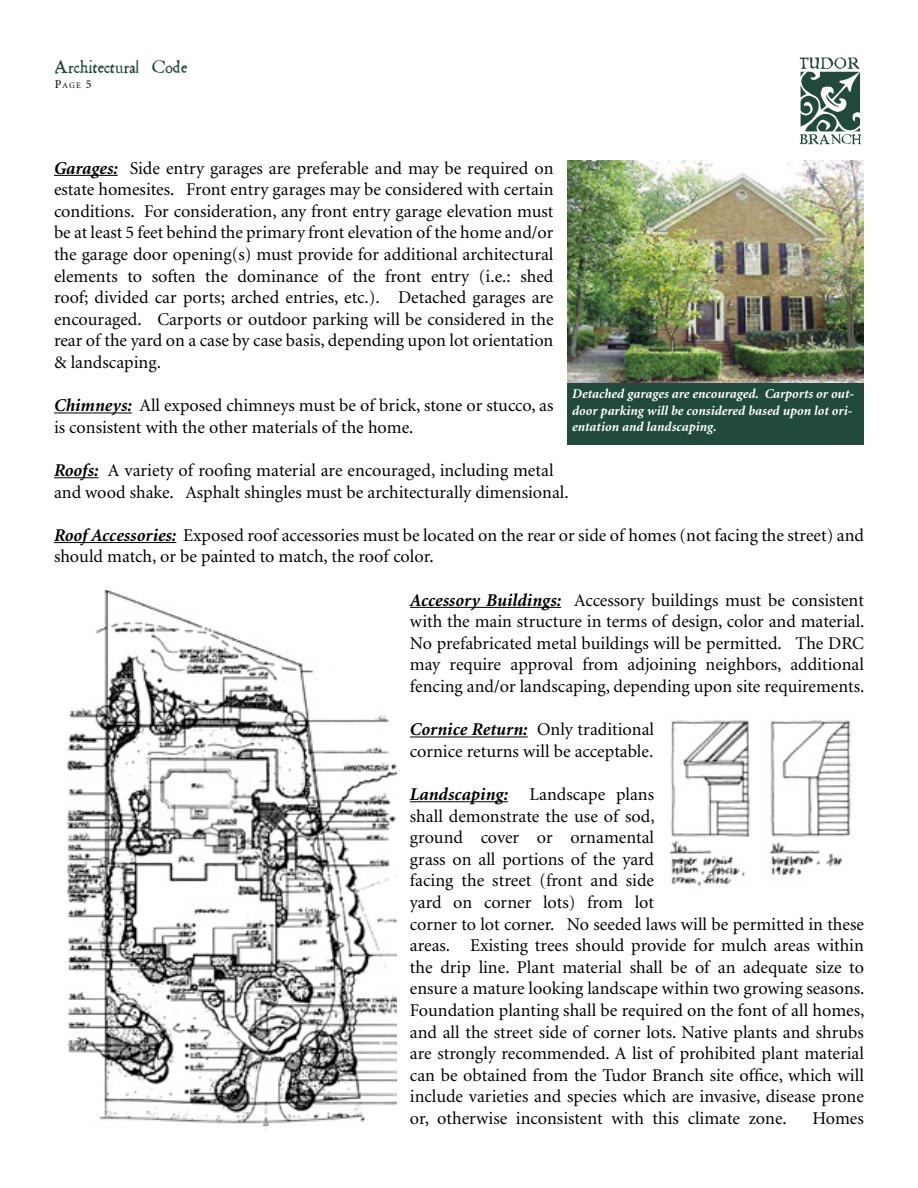
<style>
.page{position:relative;width:918px;height:1188px;background:#fff}
.page>*{position:absolute;margin:0;border:0;box-sizing:border-box;transform-origin:0 0}
.t1{font:18px/21.6px "Minion";color:#000}
.t2{font:18px "Chap";color:#21493c}
.t3{font:italic 700 13.5px/16.2px "Minion";color:#fff;text-align:justify}
.t4{font:8.4px "Minion";color:#000}
.s1{font-size:12px}
.s2{font-weight:700;font-style:italic}
</style>
<div class="page">
<hr style="left:54px;top:175px;width:64px;height:1px;background:#000">
<hr style="left:54px;top:413px;width:78px;height:1px;background:#000">
<hr style="left:54px;top:477px;width:44px;height:1px;background:#000">
<hr style="left:54px;top:542px;width:122px;height:1px;background:#000">
<hr style="left:410px;top:607px;width:151px;height:1px;background:#000">
<hr style="left:410px;top:737px;width:118px;height:1px;background:#000">
<hr style="left:410px;top:801px;width:98px;height:1px;background:#000">
<img style="left:799px;top:57px;width:62px;height:88px">
<div style="left:567px;top:160px;width:297px;height:285px;background:#21493c"></div>
<img style="left:567px;top:160px;width:297px;height:223px">
<img style="left:66px;top:590px;width:330px;height:540px">
<img style="left:670px;top:720px;width:181px;height:167px">
<p class="t2" style="left:55px;top:60px;width:134px">Architectural Code</p>
<p class="t4" style="left:55px;top:81px;width:38px"><span class="s1">P</span>AGE <span class="s1">5</span></p>
<p class="t1" style="left:54px;top:158px;width:501px;text-align:justify"><span class="s2">Garages:</span> Side entry garages are preferable and may be required on estate homesites. Front entry garages may be considered with certain conditions. For consideration, any front entry garage elevation must be at least 5 feet behind the primary front elevation of the home and/or the garage door opening(s) must provide for additional architectural elements to soften the dominance of the front entry (i.e.: shed roof; divided car ports; arched entries, etc.). Detached garages are encouraged. Carports or outdoor parking will be considered in the rear of the yard on a case by case basis, depending upon lot orientation &amp; landscaping.</p>
<p class="t1" style="left:54px;top:395px;width:501px"><span class="s2">Chimneys:</span> All exposed chimneys must be of brick, stone or stucco, as is consistent with the other materials of the home.</p>
<p class="t1" style="left:54px;top:460px;width:516px"><span class="s2">Roofs:</span> A variety of roofing material are encouraged, including metal and wood shake. Asphalt shingles must be architecturally dimensional.</p>
<p class="t1" style="left:54px;top:525px;width:812px"><span class="s2">Roof Accessories:</span> Exposed roof accessories must be located on the rear or side of homes (not facing the street) and should match, or be painted to match, the roof color.</p>
<p class="t1" style="left:410px;top:590px;width:456px;text-align:justify"><span class="s2">Accessory Buildings:</span> Accessory buildings must be consistent with the main structure in terms of design, color and material.<br>No prefabricated metal buildings will be permitted. The DRC may require approval from adjoining neighbors, additional fencing and/or landscaping, depending upon site requirements.</p>
<p class="t1" style="left:410px;top:719px;width:246px"><span class="s2">Cornice Return:</span> Only traditional cornice returns will be acceptable.</p>
<p class="t1" style="left:410px;top:784px;width:456px"><span class="s2">Landscaping:</span> Landscape plans<br>shall demonstrate the use of sod,<br>ground cover or ornamental<br>grass on all portions of the yard<br>facing the street (front and side<br>yard on corner lots) from lot<br>corner to lot corner. No seeded laws will be permitted in these areas. Existing trees should provide for mulch areas within the drip line. Plant material shall be of an adequate size to ensure a mature looking landscape within two growing seasons.<br>Foundation planting shall be required on the font of all homes, and all the street side of corner lots. Native plants and shrubs are strongly recommended. A list of prohibited plant material can be obtained from the Tudor Branch site office, which will include varieties and species which are invasive, disease prone or, otherwise inconsistent with this climate zone.</p>
<p class="t3" style="left:572px;top:386px;width:284px">Detached garages are encouraged. Carports or out&shy;door parking will be considered based upon lot ori&shy;entation and landscaping.</p>
<p class="t1" style="left:812px;top:1108px;width:53px">Homes</p>
</div>
